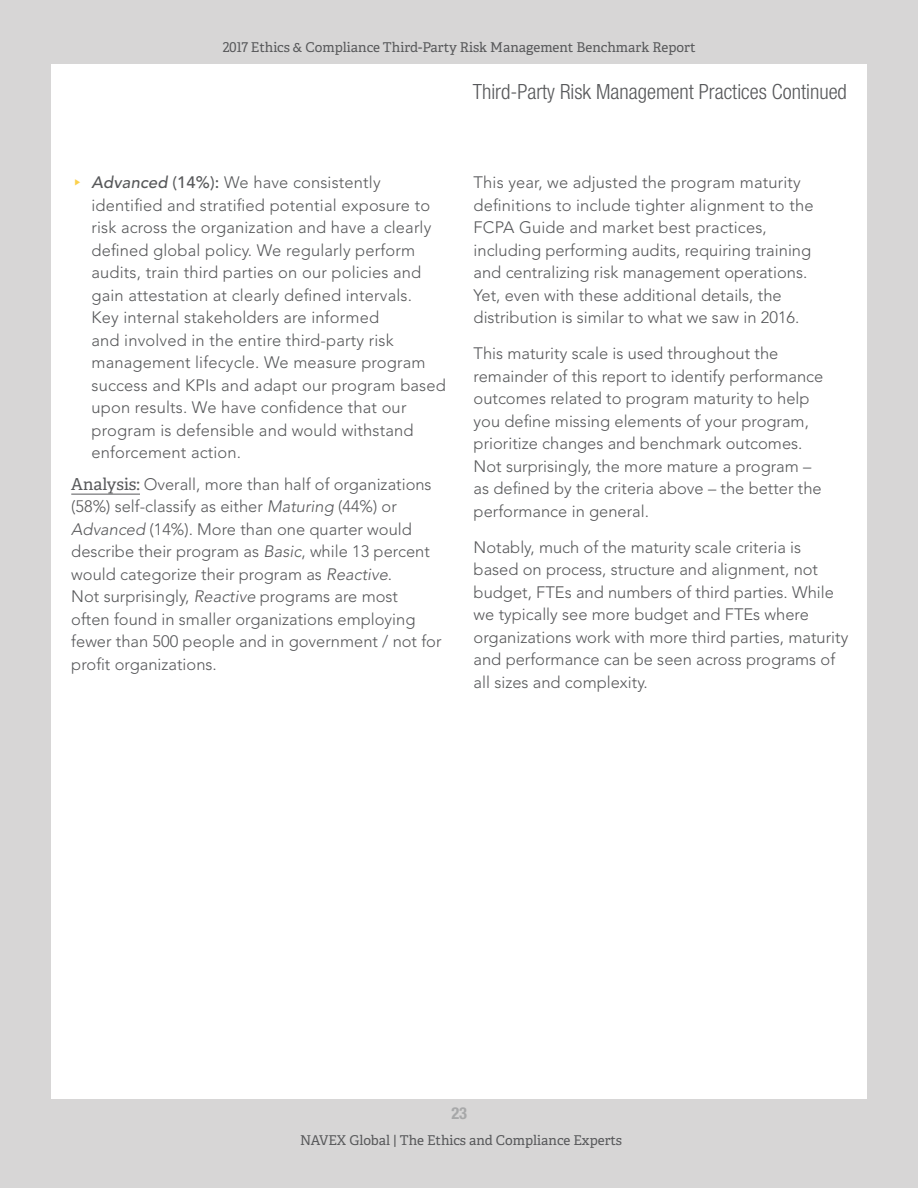
<style>
.page{position:relative;width:918px;height:1188px;background:#d7d6d6}
.page>*{position:absolute;margin:0;border:0;box-sizing:border-box;transform-origin:0 0}
.t1{font:300 condensed 21px "Helvetica Neue LT Std";color:#57585a}
.t2{font:300 16.5px/22.5px "Avenir LT Std";color:#57585a}
.t3{font:700 condensed 16.5px "Helvetica Neue LT Std";color:#a7a8a9}
.t4{font:13.5px "Adelle";color:#57585a}
.s1{font-family:"Athelas";font-weight:400;font-size:27px;color:#fbd04b}
.s2{font-weight:500;font-style:italic}
.s3{font-weight:500}
.s4{font-family:"Adelle";font-weight:400}
.s5{font-style:italic}
</style>
<div class="page">
<div style="left:52px;top:65px;width:815px;height:1034px;background:#fff"></div>
<hr style="left:71px;top:494px;width:69px;height:1px;background:#57585a">
<p class="t4" style="left:223px;top:37px;width:474px">2017 Ethics &amp; Compliance Third-Party Risk Management Benchmark Report</p>
<p class="t1" style="left:473px;top:79px;width:376px">Third-Party Risk Management Practices Continued</p>
<p class="t2" style="left:92px;top:171px;width:356px;text-indent:-20px"><span class="s1">△</span> <span class="s2">Advanced</span> <span class="s3">(14%):</span> We have consistently identified and stratified potential exposure to risk across the organization and have a clearly defined global policy. We regularly perform audits, train third parties on our policies and gain attestation at clearly defined intervals.<br>Key internal stakeholders are informed<br>and involved in the entire third-party risk management lifecycle. We measure program success and KPIs and adapt our program based upon results. We have confidence that our program is defensible and would withstand enforcement action.</p>
<p class="t2" style="left:71px;top:473px;width:372px"><span class="s4">Analysis:</span> Overall, more than half of organizations (58%) self-classify as either <span class="s5">Maturing</span> (44%) or <span class="s5">Advanced</span> (14%). More than one quarter would describe their program as <span class="s5">Basic</span>, while 13 percent would categorize their program as <span class="s5">Reactive</span>.<br>Not surprisingly, <span class="s5">Reactive</span> programs are most<br>often found in smaller organizations employing fewer than 500 people and in government / not for profit organizations.</p>
<p class="t2" style="left:474px;top:171px;width:341px">This year, we adjusted the program maturity definitions to include tighter alignment to the FCPA Guide and market best practices, including performing audits, requiring training and centralizing risk management operations.<br>Yet, even with these additional details, the distribution is similar to what we saw in 2016.</p>
<p class="t2" style="left:474px;top:343px;width:351px">This maturity scale is used throughout the remainder of this report to identify performance outcomes related to program maturity to help you define missing elements of your program, prioritize changes and benchmark outcomes.<br>Not surprisingly, the more mature a program – as defined by the criteria above – the better the performance in general.</p>
<p class="t2" style="left:474px;top:536px;width:376px">Notably, much of the maturity scale criteria is based on process, structure and alignment, not budget, FTEs and numbers of third parties. While we typically see more budget and FTEs where organizations work with more third parties, maturity and performance can be seen across programs of all sizes and complexity.</p>
<p class="t3" style="left:451px;top:1103px;width:17px">23</p>
<p class="t4" style="left:300px;top:1131px;width:324px">NAVEX Global | The Ethics and Compliance Experts</p>
</div>
